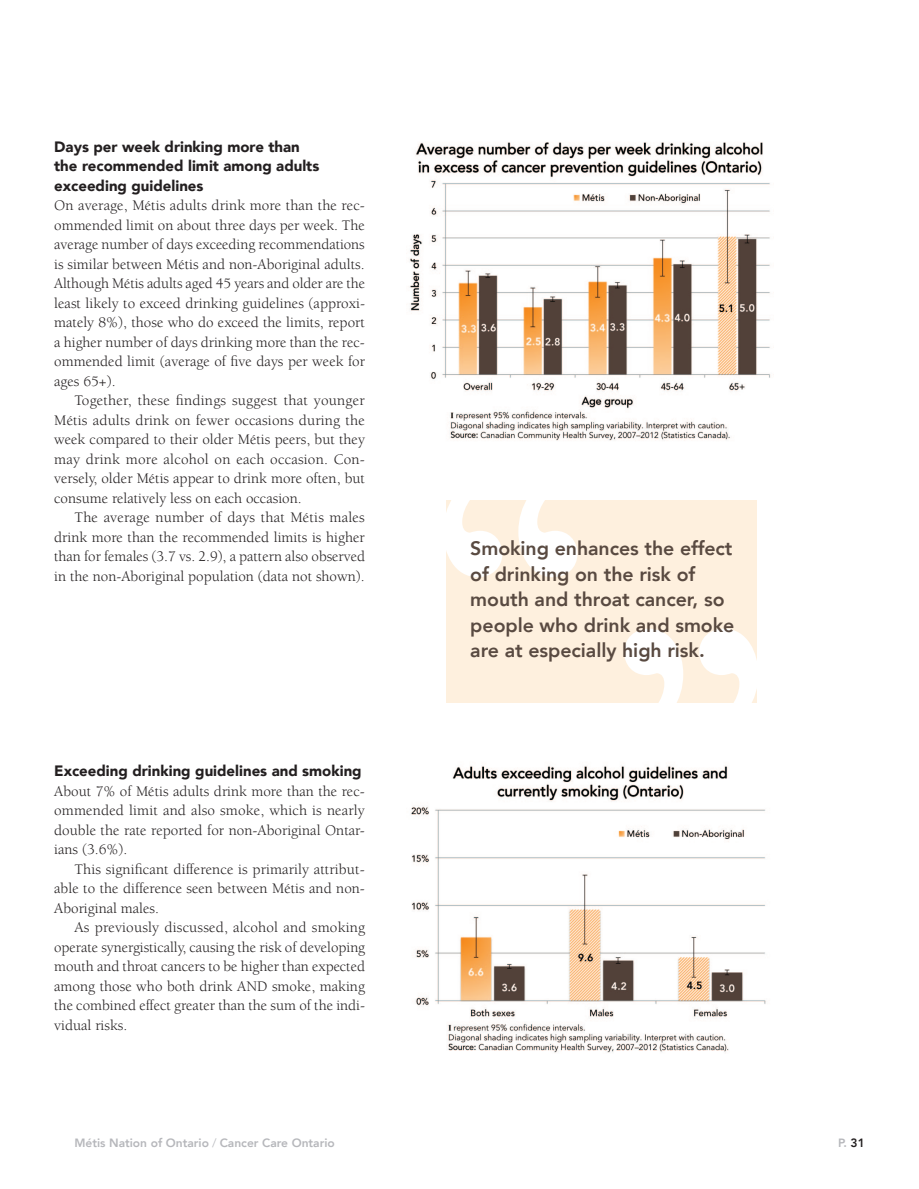
<style>
.page{position:relative;width:919px;height:1189px;background:#fff}
.page>*{position:absolute;margin:0;border:0;box-sizing:border-box;transform-origin:0 0}
.t1{font:800 19.5px/25.5px "Avenir";letter-spacing:-.005em;color:#594a41}
.t2{font:15px/19.5px "Berkeley";color:#231f20;text-align:justify}
.t3{font:900 15px/19.5px "Avenir";color:#231f20}
.t4{font:800 12px "Avenir";color:#b6b7bb}
.s1{font-weight:300}
.s2{color:#231f20}
</style>
<div class="page">
<img style="left:409px;top:142px;width:362px;height:299px">
<img style="left:411px;top:766px;width:355px;height:287px">
<div style="left:446px;top:500px;width:310px;height:203px;background:#fef0de"></div>
<svg style="left:446px;top:500px;width:131px;height:77px"></svg>
<svg style="left:624px;top:628px;width:133px;height:75px"></svg>
<p class="t3" style="left:54px;top:136px;width:266px">Days per week drinking more than the recommended limit among adults exceeding guidelines</p>
<p class="t2" style="left:54px;top:196px;width:312px">On average, Métis adults drink more than the rec&shy;ommended limit on about three days per week. The average number of days exceeding recommendations is similar between Métis and non-Aboriginal adults.<br>Although Métis adults aged 45 years and older are the least likely to exceed drinking guidelines (approxi&shy;mately 8%), those who do exceed the limits, report a higher number of days drinking more than the rec&shy;ommended limit (average of five days per week for ages 65+).</p>
<p class="t2" style="left:54px;top:391px;width:312px;text-indent:20px">Together, these findings suggest that younger Métis adults drink on fewer occasions during the week compared to their older Métis peers, but they may drink more alcohol on each occasion. Con&shy;versely, older Métis appear to drink more often, but consume relatively less on each occasion.</p>
<p class="t2" style="left:54px;top:508px;width:312px;text-indent:20px">The average number of days that Métis males drink more than the recommended limits is higher than for females (3.7 vs. 2.9), a pattern also observed in the non-Aboriginal population (data not shown).</p>
<p class="t3" style="left:54px;top:760px;width:309px">Exceeding drinking guidelines and smoking</p>
<p class="t2" style="left:54px;top:781px;width:312px">About 7% of Métis adults drink more than the rec&shy;ommended limit and also smoke, which is nearly double the rate reported for non-Aboriginal Ontar&shy;ians (3.6%).</p>
<p class="t2" style="left:54px;top:859px;width:312px;text-indent:20px">This significant difference is primarily attribut&shy;able to the difference seen between Métis and non-Aboriginal males.</p>
<p class="t2" style="left:54px;top:918px;width:312px;text-indent:20px">As previously discussed, alcohol and smoking operate synergistically, causing the risk of developing mouth and throat cancers to be higher than expected among those who both drink AND smoke, making the combined effect greater than the sum of the indi&shy;vidual risks.</p>
<h1 class="t1" style="left:470px;top:534px;width:265px">Smoking enhances the effect of drinking on the risk of mouth and throat cancer, so people who drink and smoke are at especially high risk.</h1>
<p class="t4" style="left:74px;top:1131px;width:262px">Métis Nation of Ontario <span class="s1">/</span> Cancer Care Ontario</p>
<p class="t4" style="left:838px;top:1131px;width:28px">P. <span class="s2">31</span></p>
</div>
